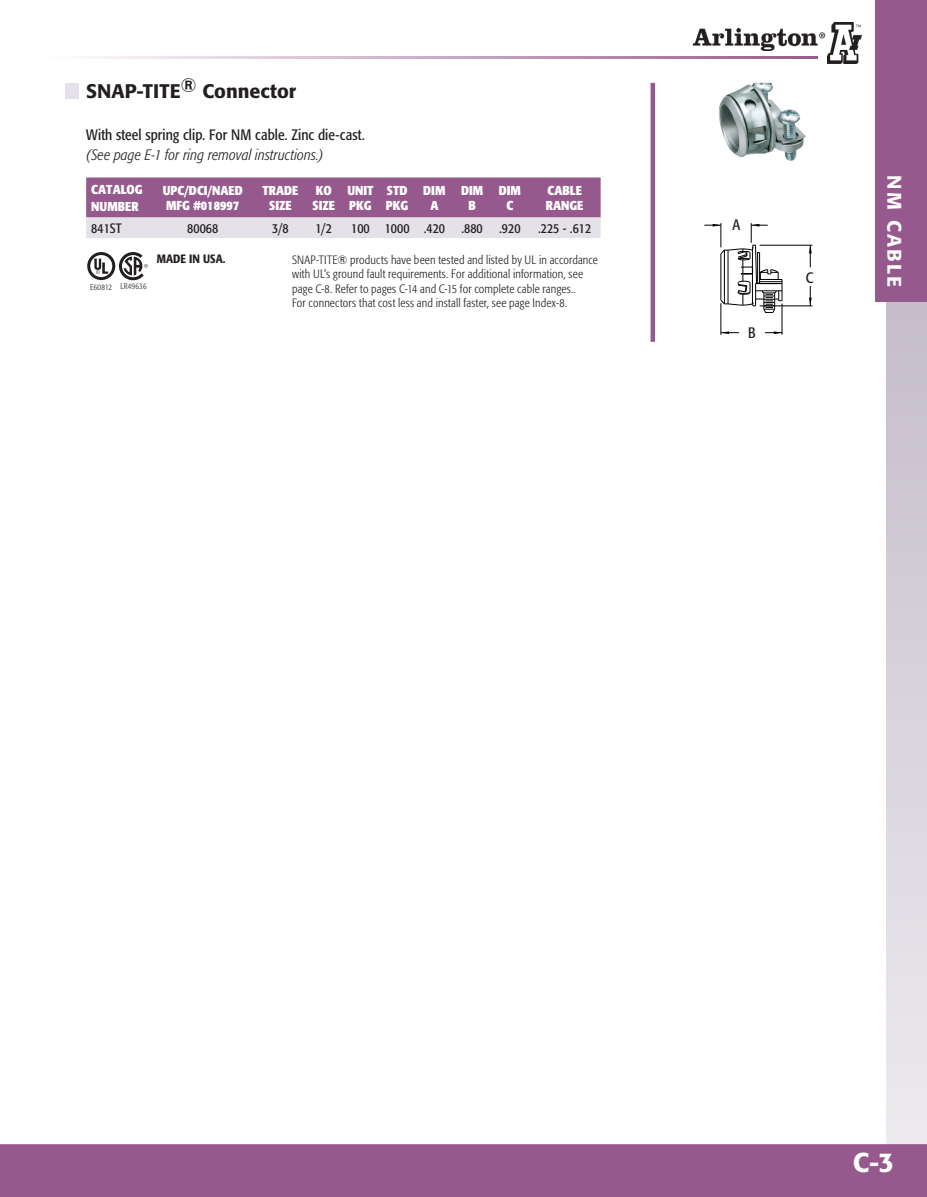
<style>
.page{position:relative;width:927px;height:1197px;background:#fff}
.page>*{position:absolute;margin:0;border:0;box-sizing:border-box;transform-origin:0 0}
.t1{font:500 27px "Formata";color:#fff}
.t2{font:500 19.5px "Formata";letter-spacing:.005em;color:#231f20}
.t3{font:500 19.5px "Formata";letter-spacing:.105em;color:#fff}
.t4{font:condensed 15px "Formata";letter-spacing:.005em;color:#231f20}
.t5{font:italic 300 condensed 15px "Formata";letter-spacing:.005em;color:#231f20}
.t6{font:condensed 13.5px "Formata";color:#231f20}
.t7{font:700 condensed 12.9px "Formata";color:#fff}
.t8{font:300 condensed 12px/14.4px "Formata";letter-spacing:.015em;color:#231f20}
.t9{font:500 condensed 12px "Formata";color:#231f20}
.t10{font:300 condensed 8.25px "Formata";letter-spacing:.025em;color:#231f20}
</style>
<div class="page">
<div style="left:886px;top:298px;width:40px;height:899px;background:linear-gradient(to bottom,#c4bcca,#f0eef1)"></div>
<div style="left:875px;top:0;width:51px;height:301px;background:#96598e"></div>
<hr style="left:4px;top:56px;width:813px;height:2px;background:#96598e">
<img style="left:827px;top:23px;width:33px;height:40px">
<img style="left:692px;top:28px;width:133px;height:23px">
<div style="left:0;top:1144px;width:926px;height:53px;background:#96598e"></div>
<img style="left:718px;top:83px;width:87px;height:78px">
<hr style="left:759px;top:245px;width:53px;height:1px;background:#000">
<hr style="left:759px;top:306px;width:53px;height:1px;background:#000">
<svg style="left:800px;top:245px;width:13px;height:61px"></svg>
<hr style="left:720px;top:303px;width:1px;height:32px;background:#000">
<hr style="left:781px;top:304px;width:1px;height:31px;background:#000">
<svg style="left:720px;top:328px;width:61px;height:7px"></svg>
<svg style="left:704px;top:223px;width:78px;height:90px"></svg>
<div style="left:739px;top:324px;width:25px;height:17px;background:#fff"></div>
<div style="left:796px;top:268px;width:26px;height:18px;background:#fff"></div>
<div style="left:723px;top:217px;width:26px;height:16px;background:#fff"></div>
<svg style="left:86px;top:178px;width:514px;height:60px;background:#b188ad"></svg>
<div style="left:65px;top:83px;width:14px;height:15px;background:#e4e2e8"></div>
<div style="left:650px;top:83px;width:5px;height:259px;background:#96598e"></div>
<svg style="left:87px;top:252px;width:61px;height:28px"></svg>
<svg style="left:0;top:1191px;width:5px;height:6px"></svg>
<svg style="left:921px;top:1191px;width:6px;height:6px"></svg>
<p class="t2" style="left:86px;top:79px;width:211px">SNAP-TITE® Connector</p>
<p class="t4" style="left:86px;top:126px;width:280px">With steel spring clip. For NM cable. Zinc die-cast.</p>
<p class="t5" style="left:86px;top:146px;width:239px">(See page E-1 for ring removal instructions.)</p>
<p class="t7" style="left:91px;top:182px;width:53px">CATALOG</p>
<p class="t7" style="left:91px;top:199px;width:49px">NUMBER</p>
<p class="t7" style="left:163px;top:182px;width:81px">UPC/DCI/NAED</p>
<p class="t7" style="left:166px;top:198px;width:75px">MFG #018997</p>
<p class="t7" style="left:262px;top:182px;width:37px">TRADE</p>
<p class="t7" style="left:269px;top:198px;width:24px">SIZE</p>
<p class="t7" style="left:316px;top:182px;width:18px">KO</p>
<p class="t7" style="left:312px;top:198px;width:24px">SIZE</p>
<p class="t7" style="left:347px;top:182px;width:28px">UNIT</p>
<p class="t7" style="left:349px;top:198px;width:24px">PKG</p>
<p class="t7" style="left:387px;top:182px;width:22px">STD</p>
<p class="t7" style="left:386px;top:198px;width:24px">PKG</p>
<p class="t7" style="left:423px;top:182px;width:24px">DIM</p>
<p class="t7" style="left:430px;top:198px;width:10px">A</p>
<p class="t7" style="left:461px;top:182px;width:24px">DIM</p>
<p class="t7" style="left:468px;top:198px;width:9px">B</p>
<p class="t7" style="left:498px;top:182px;width:24px">DIM</p>
<p class="t7" style="left:506px;top:198px;width:8px">C</p>
<p class="t7" style="left:547px;top:182px;width:36px">CABLE</p>
<p class="t7" style="left:546px;top:198px;width:39px">RANGE</p>
<p class="t6" style="left:91px;top:220px;width:32px">841ST</p>
<p class="t6" style="left:187px;top:220px;width:32px">80068</p>
<p class="t6" style="left:272px;top:220px;width:18px">3/8</p>
<p class="t6" style="left:315px;top:220px;width:18px">1/2</p>
<p class="t6" style="left:351px;top:220px;width:20px">100</p>
<p class="t6" style="left:385px;top:220px;width:26px">1000</p>
<p class="t6" style="left:423px;top:220px;width:23px">.420</p>
<p class="t6" style="left:461px;top:220px;width:23px">.880</p>
<p class="t6" style="left:499px;top:220px;width:23px">.920</p>
<p class="t6" style="left:538px;top:220px;width:55px">.225 - .612</p>
<p class="t10" style="left:90px;top:282px;width:24px">E60812</p>
<p class="t10" style="left:120px;top:282px;width:28px">LR49636</p>
<p class="t9" style="left:157px;top:252px;width:70px">MADE IN USA.</p>
<p class="t8" style="left:292px;top:253px;width:307px">SNAP-TITE® products have been tested and listed by UL in accordance with UL’s ground fault requirements. For additional information, see page C-8. Refer to pages C-14 and C-15 for complete cable ranges..<br>For connectors that cost less and install faster, see page Index-8.</p>
<p class="t4" style="left:732px;top:216px;width:9px">A</p>
<p class="t4" style="left:748px;top:324px;width:9px">B</p>
<p class="t4" style="left:805px;top:268px;width:9px">C</p>
<h2 class="t3" style="left:906px;top:175px;width:113px;rotate:90deg">NM CABLE</h2>
<h1 class="t1" style="left:852px;top:1146px;width:43px">C-3</h1>
</div>
